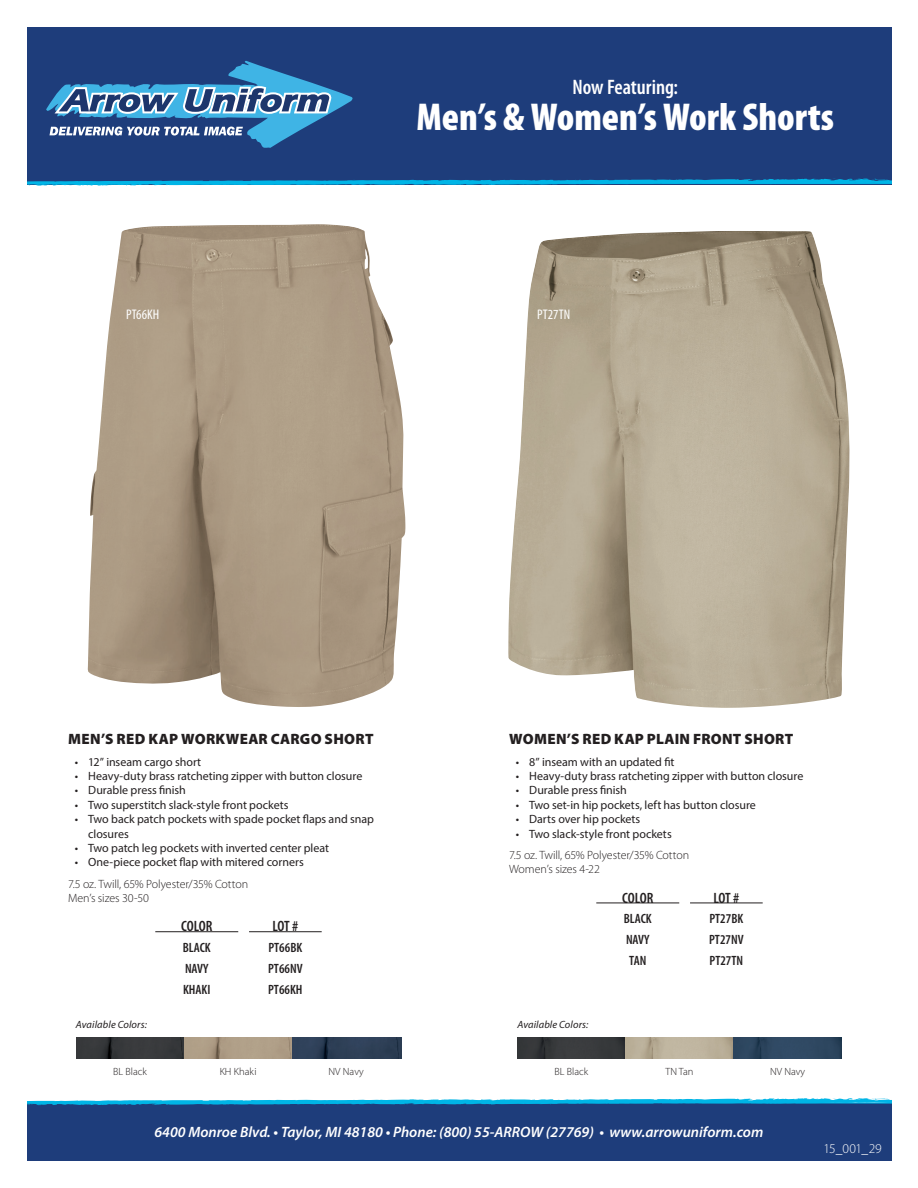
<style>
.page{position:relative;width:918px;height:1188px;background:#fff}
.page>*{position:absolute;margin:0;border:0;box-sizing:border-box;transform-origin:0 0}
.t1{font:900 condensed 39px "Myriad Pro";color:#fff}
.t2{font:600 condensed 21px "Myriad Pro";color:#fff}
.t3{font:italic 600 15px "Myriad Pro";color:#fff}
.t4{font:900 15px "Myriad Pro";letter-spacing:.02em;color:#231f20}
.Paragraph_Style_1{font:600 condensed 15px "Myriad Pro";letter-spacing:-.015em;color:#231f20}
.t5{font:condensed 13.95px "Myriad Pro";letter-spacing:.01em;color:#fff}
.t6{font:600 condensed 13.5px "Myriad Pro";color:#231f20}
.t7{font:300 13.5px "Myriad Pro";letter-spacing:-.03em;color:#fff}
.t8{font:12px/14.4px "Myriad Pro";letter-spacing:-.005em;color:#231f20}
.t9{font:300 12px "Myriad Pro";letter-spacing:-.01em;color:#231f20}
.Available_Colors_-_N{font:300 10.5px "Myriad Pro";color:#231f20}
.Available_Colors_-_T{font:italic 10.5px "Myriad Pro";letter-spacing:.01em;color:#231f20}
</style>
<div class="page">
<div style="left:27px;top:1103px;width:865px;height:58px;background:#1e3d7b"></div>
<svg style="left:27px;top:1098px;width:865px;height:8px"></svg>
<div style="left:27px;top:27px;width:865px;height:157px;background:#1e3d7b"></div>
<svg style="left:27px;top:179px;width:865px;height:7px"></svg>
<svg style="left:46px;top:60px;width:307px;height:88px"></svg>
<hr style="left:155px;top:931px;width:83px;height:1px;background:#231f20">
<hr style="left:249px;top:931px;width:73px;height:1px;background:#231f20">
<img style="left:87px;top:224px;width:319px;height:483px">
<img style="left:508px;top:231px;width:342px;height:477px">
<img style="left:517px;top:1037px;width:325px;height:22px">
<img style="left:77px;top:1037px;width:324px;height:22px">
<hr style="left:596px;top:903px;width:83px;height:1px;background:#231f20">
<hr style="left:690px;top:903px;width:73px;height:1px;background:#231f20">
<p class="t2" style="left:573px;top:74px;width:107px">Now Featuring:</p>
<p class="t1" style="left:417px;top:92px;width:419px">Men’s &amp; Women’s Work Shorts</p>
<p class="t5" style="left:126px;top:306px;width:35px">PT66KH</p>
<p class="t5" style="left:537px;top:306px;width:35px">PT27TN</p>
<p class="t4" style="left:68px;top:729px;width:307px">MEN’S RED KAP WORKWEAR CARGO SHORT</p>
<p class="t8" style="left:75px;top:754px;width:128px">• 12” inseam cargo short</p>
<p class="t8" style="left:75px;top:769px;width:289px">• Heavy-duty brass ratcheting zipper with button closure</p>
<p class="t8" style="left:75px;top:783px;width:113px">• Durable press finish</p>
<p class="t8" style="left:75px;top:797px;width:215px">• Two superstitch slack-style front pockets</p>
<p class="t8" style="left:88px;top:812px;width:287px;text-indent:-14px">• Two back patch pockets with spade pocket flaps and snap closures</p>
<p class="t8" style="left:75px;top:841px;width:256px">• Two patch leg pockets with inverted center pleat</p>
<p class="t8" style="left:75px;top:855px;width:231px">• One-piece pocket flap with mitered corners</p>
<p class="t9" style="left:68px;top:877px;width:182px">7.5 oz. Twill, 65% Polyester/35% Cotton</p>
<p class="t9" style="left:68px;top:891px;width:82px">Men’s sizes 30-50</p>
<p class="Paragraph_Style_1" style="left:181px;top:917px;width:33px">COLOR</p>
<p class="Paragraph_Style_1" style="left:272px;top:917px;width:27px">LOT #</p>
<p class="t6" style="left:183px;top:939px;width:29px">BLACK</p>
<p class="t6" style="left:268px;top:939px;width:35px">PT66BK</p>
<p class="t6" style="left:185px;top:960px;width:25px">NAVY</p>
<p class="t6" style="left:268px;top:960px;width:36px">PT66NV</p>
<p class="t6" style="left:183px;top:981px;width:29px">KHAKI</p>
<p class="t6" style="left:268px;top:981px;width:36px">PT66KH</p>
<p class="t4" style="left:509px;top:729px;width:286px">WOMEN’S RED KAP PLAIN FRONT SHORT</p>
<p class="t8" style="left:516px;top:754px;width:160px">• 8” inseam with an updated fit</p>
<p class="t8" style="left:516px;top:769px;width:289px">• Heavy-duty brass ratcheting zipper with button closure</p>
<p class="t8" style="left:516px;top:783px;width:113px">• Durable press finish</p>
<p class="t8" style="left:516px;top:797px;width:242px">• Two set-in hip pockets, left has button closure</p>
<p class="t8" style="left:516px;top:812px;width:126px">• Darts over hip pockets</p>
<p class="t8" style="left:516px;top:826px;width:157px">• Two slack-style front pockets</p>
<p class="t9" style="left:509px;top:848px;width:182px">7.5 oz. Twill, 65% Polyester/35% Cotton</p>
<p class="t9" style="left:509px;top:863px;width:92px">Women’s sizes 4-22</p>
<p class="Paragraph_Style_1" style="left:622px;top:888px;width:33px">COLOR</p>
<p class="Paragraph_Style_1" style="left:713px;top:888px;width:27px">LOT #</p>
<p class="t6" style="left:624px;top:911px;width:29px">BLACK</p>
<p class="t6" style="left:709px;top:911px;width:35px">PT27BK</p>
<p class="t6" style="left:626px;top:932px;width:25px">NAVY</p>
<p class="t6" style="left:709px;top:932px;width:36px">PT27NV</p>
<p class="t6" style="left:629px;top:953px;width:19px">TAN</p>
<p class="t6" style="left:710px;top:953px;width:35px">PT27TN</p>
<p class="Available_Colors_-_T" style="left:76px;top:1018px;width:72px">Available Colors:</p>
<p class="Available_Colors_-_T" style="left:517px;top:1018px;width:72px">Available Colors:</p>
<p class="Available_Colors_-_N" style="left:113px;top:1065px;width:35px">BL Black</p>
<p class="Available_Colors_-_N" style="left:220px;top:1065px;width:38px">KH Khaki</p>
<p class="Available_Colors_-_N" style="left:329px;top:1065px;width:37px">NV Navy</p>
<p class="Available_Colors_-_N" style="left:555px;top:1065px;width:35px">BL Black</p>
<p class="Available_Colors_-_N" style="left:666px;top:1065px;width:30px">TN Tan</p>
<p class="Available_Colors_-_N" style="left:770px;top:1065px;width:37px">NV Navy</p>
<p class="t3" style="left:155px;top:1122px;width:610px">6400 Monroe Blvd. • Taylor, MI 48180 • Phone: (800) 55-ARROW (27769) • www.arrowuniform.com</p>
<p class="t7" style="left:823px;top:1141px;width:60px">15_001_29</p>
</div>
